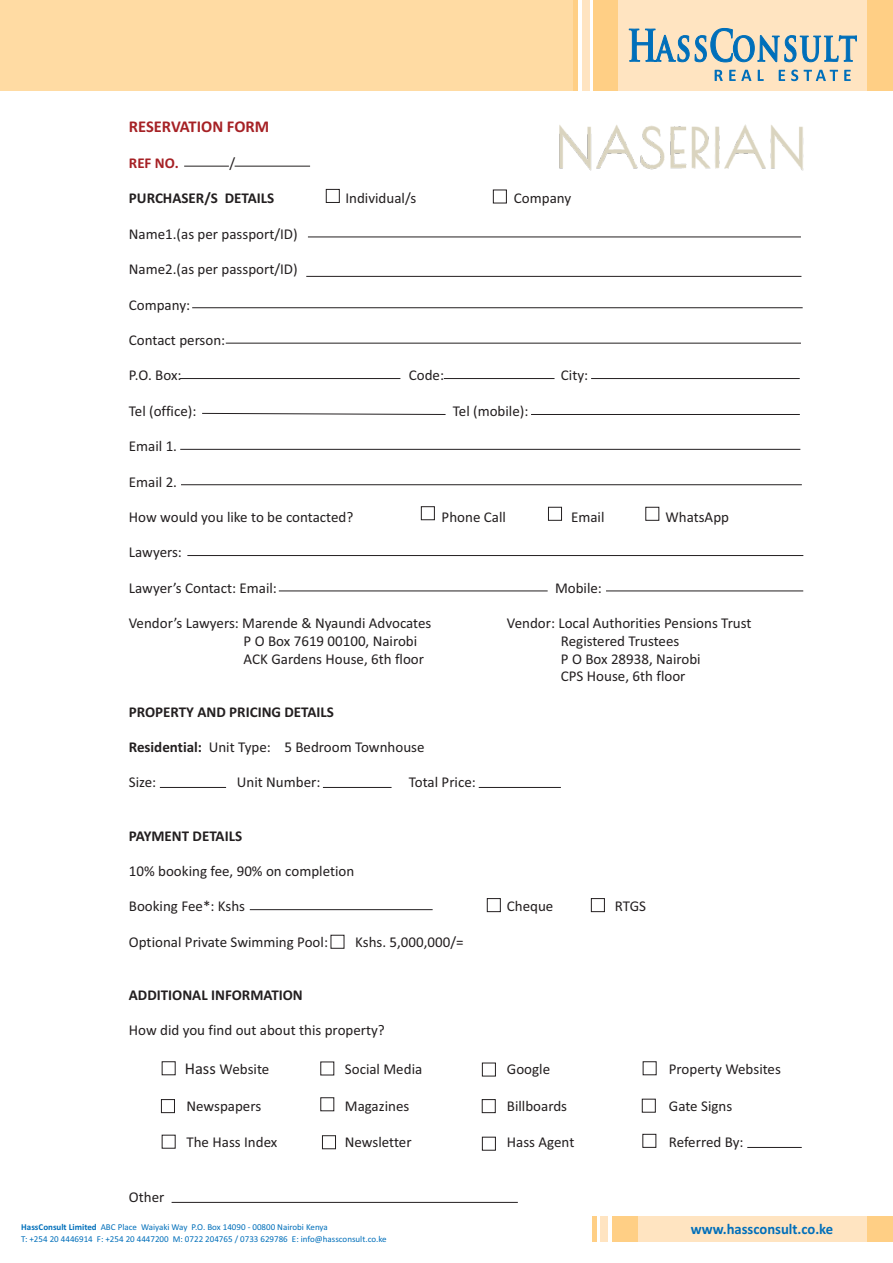
<style>
.page{position:relative;width:893px;height:1263px;background:#fff}
.page>*{position:absolute;margin:0;border:0;box-sizing:border-box;transform-origin:0 0}
.t1{font:700 16.5px "Calibri";color:#a62125}
.t2{font:15px/17.7px "Calibri";color:#231f20}
.t3{font:700 15px "Calibri";color:#231f20}
.t4{font:700 15px "Calibri";color:#006fba}
.t5{font:700 15px "Calibri";color:#a62125}
.t6{font:9px/12.1px "Calibri";color:#006fba}
.s1{font-weight:700}
.s2{font-size:16.5px}
</style>
<div class="page">
<div style="left:593px;top:0;width:263px;height:91px;background:#ffcf85"></div>
<div style="left:0;top:0;width:575px;height:91px;background:#ffdba3"></div>
<div style="left:582px;top:0;width:7px;height:91px;background:#ffe4c1"></div>
<div style="left:573px;top:0;width:5px;height:91px;background:#ffcf85"></div>
<div style="left:618px;top:0;width:249px;height:91px;background:#ffe4c1"></div>
<svg style="left:629px;top:28px;width:228px;height:54px"></svg>
<div style="left:867px;top:0;width:26px;height:91px;background:#ffcf85"></div>
<div style="left:618px;top:1216px;width:250px;height:26px;background:#ffe4c1"></div>
<div style="left:867px;top:1216px;width:26px;height:26px;background:#ffcf85"></div>
<div style="left:612px;top:1216px;width:25px;height:26px;background:#ffcf85"></div>
<div style="left:601px;top:1216px;width:7px;height:26px;background:#ffe4c1"></div>
<div style="left:592px;top:1216px;width:5px;height:26px;background:#ffcf85"></div>
<hr style="left:308px;top:237px;width:493px;height:1px;background:#231f20">
<hr style="left:306px;top:276px;width:495px;height:1px;background:#231f20">
<hr style="left:192px;top:307px;width:611px;height:1px;background:#231f20">
<hr style="left:226px;top:343px;width:575px;height:1px;background:#231f20">
<hr style="left:180px;top:378px;width:220px;height:1px;background:#231f20">
<hr style="left:444px;top:378px;width:110px;height:1px;background:#231f20">
<hr style="left:591px;top:378px;width:209px;height:1px;background:#231f20">
<svg style="left:202px;top:413px;width:598px;height:2px"></svg>
<hr style="left:187px;top:555px;width:616px;height:1px;background:#231f20">
<hr style="left:250px;top:909px;width:183px;height:1px;background:#231f20">
<div style="left:487px;top:898px;width:13px;height:14px;border:1px solid #231f20"></div>
<div style="left:591px;top:898px;width:14px;height:14px;border:1px solid #231f20"></div>
<hr style="left:160px;top:787px;width:66px;height:1px;background:#231f20">
<hr style="left:172px;top:1202px;width:346px;height:1px;background:#231f20">
<div style="left:322px;top:1135px;width:14px;height:14px;border:1px solid #231f20"></div>
<div style="left:162px;top:1061px;width:13px;height:14px;border:1px solid #231f20"></div>
<div style="left:161px;top:1099px;width:14px;height:14px;border:1px solid #231f20"></div>
<div style="left:321px;top:1097px;width:13px;height:14px;border:1px solid #231f20"></div>
<div style="left:482px;top:1063px;width:14px;height:13px;border:1px solid #231f20"></div>
<div style="left:482px;top:1099px;width:13px;height:14px;border:1px solid #231f20"></div>
<div style="left:482px;top:1137px;width:14px;height:13px;border:1px solid #231f20"></div>
<div style="left:642px;top:1099px;width:13px;height:13px;border:1px solid #231f20"></div>
<div style="left:643px;top:1061px;width:13px;height:14px;border:1px solid #231f20"></div>
<hr style="left:235px;top:166px;width:75px;height:1px;background:#231f20">
<hr style="left:184px;top:166px;width:45px;height:1px;background:#231f20">
<hr style="left:606px;top:591px;width:197px;height:1px;background:#231f20">
<hr style="left:279px;top:591px;width:269px;height:1px;background:#231f20">
<div style="left:421px;top:506px;width:14px;height:14px;border:1px solid #231f20"></div>
<div style="left:326px;top:189px;width:13px;height:14px;border:1px solid #231f20"></div>
<div style="left:548px;top:507px;width:14px;height:13px;border:1px solid #231f20"></div>
<div style="left:646px;top:507px;width:13px;height:13px;border:1px solid #231f20"></div>
<div style="left:493px;top:190px;width:14px;height:13px;border:1px solid #231f20"></div>
<hr style="left:747px;top:1147px;width:55px;height:1px;background:#231f20">
<hr style="left:180px;top:449px;width:620px;height:1px;background:#231f20">
<hr style="left:181px;top:484px;width:621px;height:1px;background:#231f20">
<hr style="left:479px;top:787px;width:82px;height:1px;background:#231f20">
<hr style="left:323px;top:787px;width:69px;height:1px;background:#231f20">
<img style="left:559px;top:124px;width:245px;height:47px">
<p class="t1" style="left:129px;top:120px;width:142px">RESERVATION FORM</p>
<p class="t5" style="left:129px;top:157px;width:51px">REF NO.</p>
<p class="t2" style="left:230px;top:155px;width:7px">/</p>
<p class="t3" style="left:129px;top:192px;width:147px">PURCHASER/S DETAILS</p>
<p class="t2" style="left:345px;top:191px;width:72px">Individual/s</p>
<p class="t2" style="left:514px;top:191px;width:59px">Company</p>
<p class="t2" style="left:129px;top:226px;width:170px">Name1.(as per passport/ID)</p>
<p class="t2" style="left:129px;top:262px;width:170px">Name2.(as per passport/ID)</p>
<p class="t2" style="left:129px;top:297px;width:63px">Company:</p>
<p class="t2" style="left:129px;top:332px;width:98px">Contact person:</p>
<p class="t2" style="left:129px;top:368px;width:54px">P.O. Box:</p>
<p class="t2" style="left:409px;top:368px;width:37px">Code:</p>
<p class="t2" style="left:561px;top:368px;width:29px">City:</p>
<p class="t2" style="left:129px;top:403px;width:69px">Tel (office):</p>
<p class="t2" style="left:453px;top:403px;width:77px">Tel (mobile):</p>
<p class="t2" style="left:129px;top:439px;width:50px">Email 1.</p>
<p class="t2" style="left:129px;top:474px;width:50px">Email 2.</p>
<p class="t2" style="left:129px;top:509px;width:226px">How would you like to be contacted?</p>
<p class="t2" style="left:442px;top:509px;width:66px">Phone Call</p>
<p class="t2" style="left:571px;top:509px;width:35px">Email</p>
<p class="t2" style="left:665px;top:509px;width:65px">WhatsApp</p>
<p class="t2" style="left:129px;top:545px;width:55px">Lawyers:</p>
<p class="t2" style="left:129px;top:580px;width:150px">Lawyer’s Contact: Email:</p>
<p class="t2" style="left:555px;top:580px;width:48px">Mobile:</p>
<p class="t2" style="left:129px;top:615px;width:304px">Vendor’s Lawyers: Marende &amp; Nyaundi Advocates</p>
<p class="t2" style="left:507px;top:615px;width:246px">Vendor: Local Authorities Pensions Trust</p>
<p class="t2" style="left:244px;top:633px;width:175px">P O Box 7619 00100, Nairobi</p>
<p class="t2" style="left:561px;top:633px;width:120px">Registered Trustees</p>
<p class="t2" style="left:244px;top:651px;width:182px">ACK Gardens House, 6th floor</p>
<p class="t2" style="left:561px;top:651px;width:141px">P O Box 28938, Nairobi<br>CPS House, 6th floor</p>
<p class="t3" style="left:129px;top:705px;width:207px">PROPERTY AND PRICING DETAILS</p>
<p class="t2" style="left:129px;top:739px;width:297px"><span class="s1">Residential:</span> Unit Type: 5 Bedroom Townhouse</p>
<p class="t2" style="left:129px;top:775px;width:29px">Size:</p>
<p class="t2" style="left:237px;top:775px;width:85px">Unit Number:</p>
<p class="t2" style="left:409px;top:775px;width:69px">Total Price:</p>
<p class="t3" style="left:129px;top:829px;width:115px">PAYMENT DETAILS</p>
<p class="t2" style="left:129px;top:863px;width:227px">10% booking fee, 90% on completion</p>
<p class="t2" style="left:129px;top:899px;width:118px">Booking Fee*: Kshs</p>
<p class="t2" style="left:507px;top:899px;width:48px">Cheque</p>
<p class="t2" style="left:615px;top:899px;width:33px">RTGS</p>
<p class="t2" style="left:129px;top:934px;width:201px">Optional Private Swimming Pool:</p>
<p class="t2" style="left:355px;top:934px;width:110px">Kshs. 5,000,000/=</p>
<p class="t3" style="left:129px;top:988px;width:176px">ADDITIONAL INFORMATION</p>
<p class="t2" style="left:129px;top:1023px;width:258px">How did you find out about this property?</p>
<p class="t2" style="left:185px;top:1061px;width:86px"><span class="s2">Hass</span> Website</p>
<p class="t2" style="left:345px;top:1061px;width:79px">Social Media</p>
<p class="t2" style="left:507px;top:1061px;width:45px">Google</p>
<p class="t2" style="left:669px;top:1061px;width:113px">Property Websites</p>
<p class="t2" style="left:186px;top:1098px;width:76px">Newspapers</p>
<p class="t2" style="left:345px;top:1098px;width:66px">Magazines</p>
<p class="t2" style="left:507px;top:1098px;width:62px">Billboards</p>
<p class="t2" style="left:669px;top:1098px;width:65px">Gate Signs</p>
<p class="t2" style="left:186px;top:1135px;width:92px">The Hass Index</p>
<p class="t2" style="left:345px;top:1135px;width:68px">Newsletter</p>
<p class="t2" style="left:507px;top:1135px;width:69px">Hass Agent</p>
<p class="t2" style="left:669px;top:1135px;width:76px">Referred By:</p>
<p class="t2" style="left:129px;top:1190px;width:37px">Other</p>
<p class="t6" style="left:21px;top:1221px;width:367px"><span class="s1">HassConsult Limited</span> ABC Place Waiyaki Way P.O. Box 14090 - 00800 Nairobi Kenya<br>T: +254 20 4446914 F: +254 20 4447200 M: 0722 204765 / 0733 629786 E: info@hassconsult.co.ke</p>
<p class="t4" style="left:691px;top:1222px;width:144px">www.hassconsult.co.ke</p>
</div>
